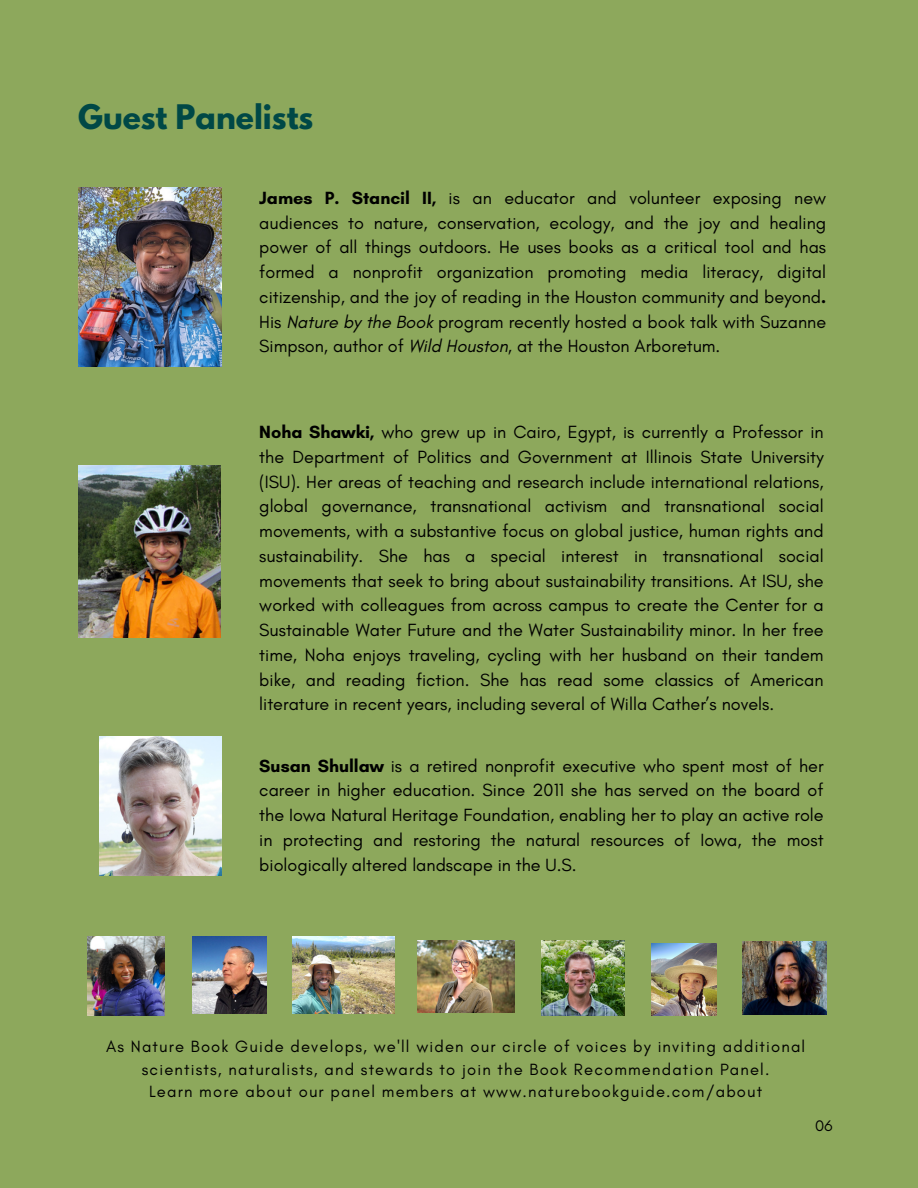
<style>
.page{position:relative;width:918px;height:1188px;background:#8da85c}
.page>*{position:absolute;margin:0;border:0;box-sizing:border-box;transform-origin:0 0}
.t1{font:700 30px "League Spartan";color:#004846}
.t2{font:18px/24.8px "Glacial Indifference";color:#000;text-align:justify}
.t3{font:16.5px/22.5px "Glacial Indifference";letter-spacing:.07em;color:#000;text-align:center}
.t4{font:14.1px "Now";color:#000}
.s1{font-weight:700}
.s2{font-style:italic}
</style>
<div class="page">
<img style="left:651px;top:943px;width:66px;height:72px">
<img style="left:192px;top:937px;width:74px;height:76px">
<img style="left:293px;top:937px;width:101px;height:76px">
<img style="left:417px;top:941px;width:97px;height:72px">
<img style="left:743px;top:942px;width:83px;height:73px">
<img style="left:78px;top:188px;width:143px;height:178px">
<img style="left:78px;top:466px;width:143px;height:172px">
<img style="left:87px;top:937px;width:78px;height:79px">
<img style="left:542px;top:941px;width:83px;height:74px">
<img style="left:100px;top:736px;width:121px;height:140px">
<p class="t1" style="left:78px;top:102px;width:237px">Guest Panelists</p>
<p class="t2" style="left:259px;top:185px;width:568px"><span class="s1">James P. Stancil II,</span> is an educator and volunteer exposing new audiences to nature, conservation, ecology, and the joy and healing power of all things outdoors. He uses books as a critical tool and has formed a nonprofit organization promoting media literacy, digital citizenship, and the joy of reading in the Houston community and beyond<span class="s1">.<br></span>His <span class="s2">Nature by the Book</span> program recently hosted a book talk with Suzanne Simpson, author of <span class="s2">Wild Houston</span>, at the Houston Arboretum.</p>
<p class="t2" style="left:259px;top:419px;width:566px"><span class="s1">Noha Shawki,</span> who grew up in Cairo, Egypt, is currently a Professor in the Department of Politics and Government at Illinois State University (ISU). Her areas of teaching and research include international relations, global governance, transnational activism and transnational social movements, with a substantive focus on global justice, human rights and sustainability. She has a special interest in transnational social movements that seek to bring about sustainability transitions. At ISU, she worked with colleagues from across campus to create the Center for a Sustainable Water Future and the Water Sustainability minor. In her free time, Noha enjoys traveling, cycling with her husband on their tandem bike, and reading fiction. She has read some classics of American literature in recent years, including several of Willa Cather’s novels.</p>
<p class="t2" style="left:259px;top:753px;width:566px"><span class="s1">Susan Shullaw</span> is a retired nonprofit executive who spent most of her career in higher education. Since 2011 she has served on the board of the Iowa Natural Heritage Foundation, enabling her to play an active role in protecting and restoring the natural resources of Iowa, the most biologically altered landscape in the U.S.</p>
<p class="t3" style="left:106px;top:1035px;width:701px">As Nature Book Guide develops, we'll widen our circle of voices by inviting additional scientists, naturalists, and stewards to join the Book Recommendation Panel.</p>
<p class="t3" style="left:149px;top:1080px;width:615px">Learn more about our panel members at www.naturebookguide.com/about</p>
<p class="t4" style="left:815px;top:1118px;width:20px">06</p>
</div>
